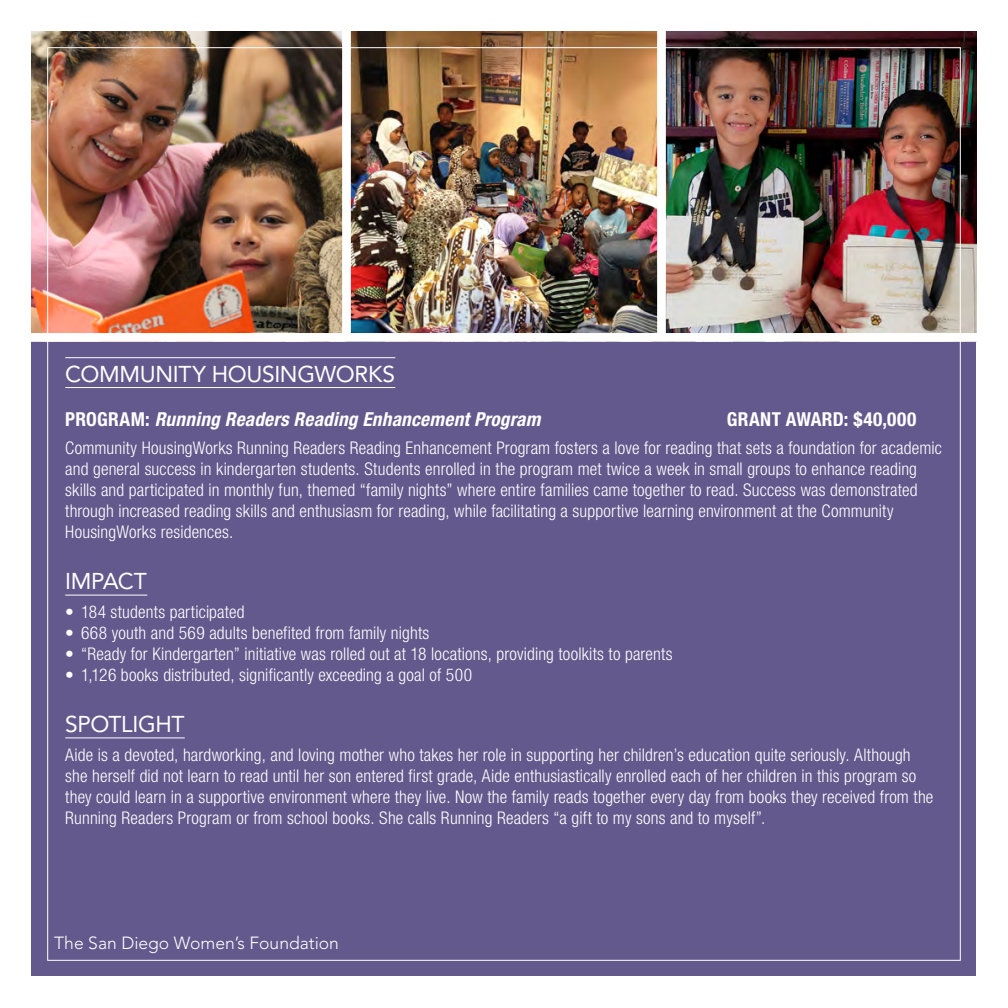
<style>
.page{position:relative;width:1008px;height:1008px;background:#fff}
.page>*{position:absolute;margin:0;border:0;box-sizing:border-box;transform-origin:0 0}
.Heading_2{font:22.75px "Avenir";letter-spacing:-.015em;color:#fff}
.Heading_3{font:22.75px "Avenir";letter-spacing:-.015em;color:#fff}
.Grant_Award_and_Proj{font:italic 700 condensed 19.25px "Helvetica Neue";letter-spacing:.015em;color:#fff}
.Grant_Award_and_Proj-2{font:700 condensed 19.25px "Helvetica Neue";letter-spacing:.025em;color:#fff}
.Copy{font:300 condensed 17.5px/21px "Helvetica Neue";letter-spacing:.01em;color:#fff}
.t1{font:300 17.5px "Avenir LT Std";color:#fff}
.s1{font-style:normal}
</style>
<div class="page">
<div style="left:32px;top:32px;width:944px;height:944px;background:#64598c"></div>
<img style="left:32px;top:32px;width:944px;height:301px">
<div style="left:342px;top:24px;width:9px;height:317px;background:#fff"></div>
<div style="left:657px;top:24px;width:9px;height:317px;background:#fff"></div>
<div style="left:30px;top:333px;width:948px;height:9px;background:#fff"></div>
<hr style="left:65px;top:357px;width:330px;height:1px;background:#fff">
<hr style="left:65px;top:387px;width:330px;height:1px;background:#fff">
<hr style="left:65px;top:595px;width:82px;height:1px;background:#fff">
<hr style="left:65px;top:737px;width:120px;height:1px;background:#fff">
<p class="Heading_2" style="left:65px;top:361px;width:331px">COMMUNITY HOUSINGWORKS</p>
<p class="Grant_Award_and_Proj" style="left:65px;top:407px;width:477px"><span class="s1">PROGRAM:</span> Running Readers Reading Enhancement Program</p>
<p class="Grant_Award_and_Proj-2" style="left:727px;top:407px;width:191px">GRANT AWARD: $40,000</p>
<p class="Copy" style="left:65px;top:438px;width:878px">Community HousingWorks Running Readers Reading Enhancement Program fosters a love for reading that sets a foundation for academic and general success in kindergarten students. Students enrolled in the program met twice a week in small groups to enhance reading skills and participated in monthly fun, themed “family nights” where entire families came together to read. Success was demonstrated through increased reading skills and enthusiasm for reading, while facilitating a supportive learning environment at the Community HousingWorks residences.</p>
<p class="Heading_3" style="left:65px;top:568px;width:83px">IMPACT</p>
<p class="Copy" style="left:65px;top:601px;width:181px">• 184 students participated</p>
<p class="Copy" style="left:65px;top:622px;width:366px">• 668 youth and 569 adults benefited from family nights</p>
<p class="Copy" style="left:65px;top:643px;width:609px">• “Ready for Kindergarten” initiative was rolled out at 18 locations, providing toolkits to parents</p>
<p class="Copy" style="left:65px;top:664px;width:408px">• 1,126 books distributed, significantly exceeding a goal of 500</p>
<p class="Heading_3" style="left:65px;top:711px;width:121px">SPOTLIGHT</p>
<p class="Copy" style="left:65px;top:744px;width:870px">Aide is a devoted, hardworking, and loving mother who takes her role in supporting her children’s education quite seriously. Although she herself did not learn to read until her son entered first grade, Aide enthusiastically enrolled each of her children in this program so they could learn in a supportive environment where they live. Now the family reads together every day from books they received from the Running Readers Program or from school books. She calls Running Readers “a gift to my sons and to myself”.</p>
<p class="t1" style="left:54px;top:933px;width:286px">The San Diego Women’s Foundation</p>
</div>
